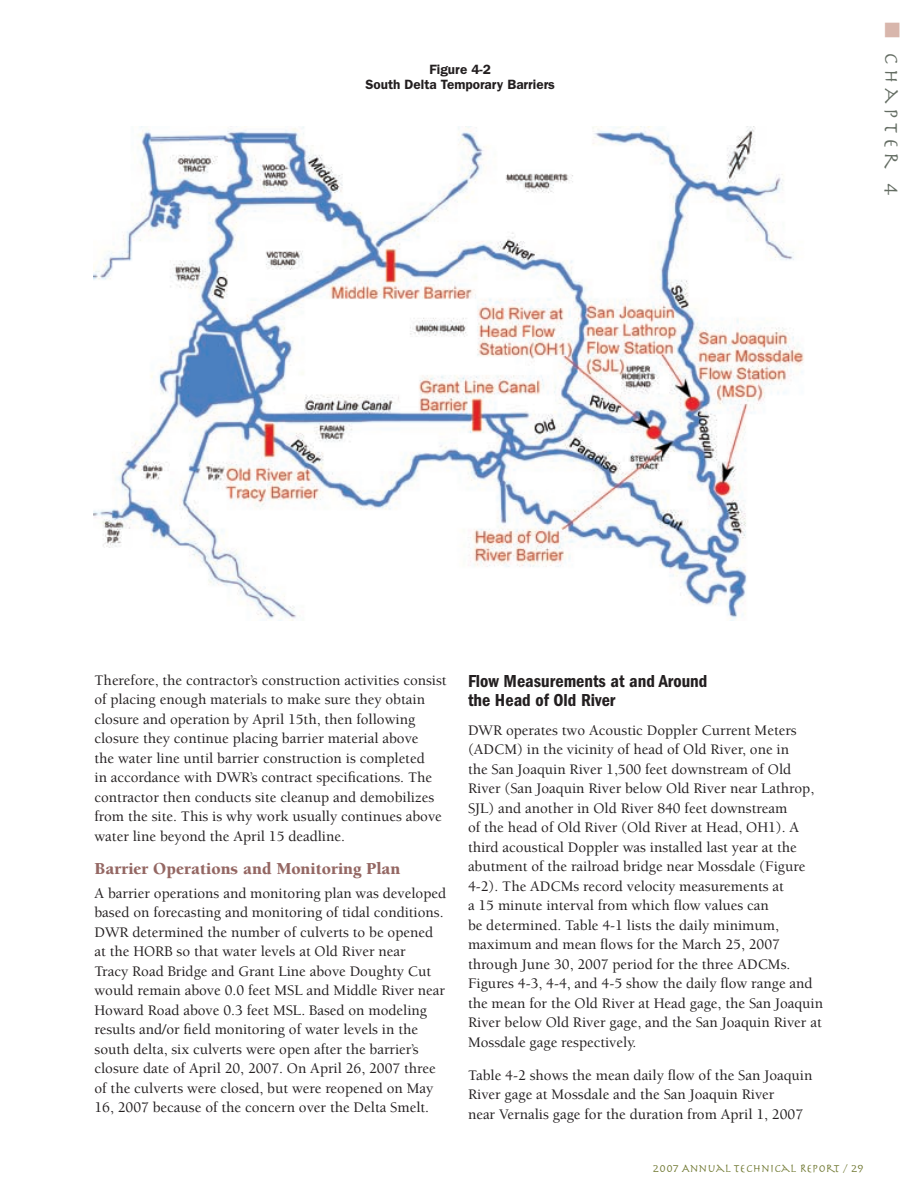
<style>
.page{position:relative;width:918px;height:1188px;background:#fff}
.page>*{position:absolute;margin:0;border:0;box-sizing:border-box;transform-origin:0 0}
.t1{font:21px "Herculanum";letter-spacing:.2em;color:#646d63}
.t2{font:600 condensed 18px/19.5px "Franklin Gothic";color:#231f20}
.t3{font:900 17.25px "Berkeley";color:#946763}
.t4{font:500 15px/19.5px "Berkeley";color:#231f20}
.t5{font:600 13.5px/15px "Franklin Gothic";color:#231f20;text-align:center}
.t6{font:12px "Herculanum";color:#727a34}
.s1{color:#d8b6ac}
</style>
<div class="page">
<img style="left:94px;top:126px;width:710px;height:495px">
<p class="t5" style="left:365px;top:62px;width:191px">Figure 4-2<br>South Delta Temporary Barriers</p>
<h1 class="t1" style="left:905px;top:22px;width:175px;rotate:90deg"><span class="s1">■</span> CHAPTER 4</h1>
<p class="t4" style="left:94px;top:671px;width:354px">Therefore, the contractor’s construction activities consist of placing enough materials to make sure they obtain closure and operation by April 15th, then following closure they continue placing barrier material above<br>the water line until barrier construction is completed<br>in accordance with DWR’s contract specifications. The contractor then conducts site cleanup and demobilizes from the site. This is why work usually continues above water line beyond the April 15 deadline.</p>
<p class="t3" style="left:94px;top:859px;width:308px">Barrier Operations and Monitoring Plan</p>
<p class="t4" style="left:94px;top:884px;width:353px">A barrier operations and monitoring plan was developed based on forecasting and monitoring of tidal conditions.<br>DWR determined the number of culverts to be opened at the HORB so that water levels at Old River near<br>Tracy Road Bridge and Grant Line above Doughty Cut would remain above 0.0 feet MSL and Middle River near Howard Road above 0.3 feet MSL. Based on modeling results and/or field monitoring of water levels in the south delta, six culverts were open after the barrier’s closure date of April 20, 2007. On April 26, 2007 three of the culverts were closed, but were reopened on May 16, 2007 because of the concern over the Delta Smelt.</p>
<p class="t2" style="left:468px;top:671px;width:241px">Flow Measurements at and Around the Head of Old River</p>
<p class="t4" style="left:468px;top:721px;width:357px">DWR operates two Acoustic Doppler Current Meters (ADCM) in the vicinity of head of Old River, one in<br>the San Joaquin River 1,500 feet downstream of Old River (San Joaquin River below Old River near Lathrop, SJL) and another in Old River 840 feet downstream<br>of the head of Old River (Old River at Head, OH1). A third acoustical Doppler was installed last year at the abutment of the railroad bridge near Mossdale (Figure 4-2). The ADCMs record velocity measurements at<br>a 15 minute interval from which flow values can<br>be determined. Table 4-1 lists the daily minimum, maximum and mean flows for the March 25, 2007 through June 30, 2007 period for the three ADCMs.<br>Figures 4-3, 4-4, and 4-5 show the daily flow range and the mean for the Old River at Head gage, the San Joaquin River below Old River gage, and the San Joaquin River at Mossdale gage respectively.</p>
<p class="t4" style="left:468px;top:1066px;width:346px">Table 4-2 shows the mean daily flow of the San Joaquin<br>River gage at Mossdale and the San Joaquin River<br>near Vernalis gage for the duration from April 1, 2007</p>
<p class="t6" style="left:653px;top:1161px;width:213px">2007 ANNUAL TECHNICAL REPORT / 29</p>
</div>
